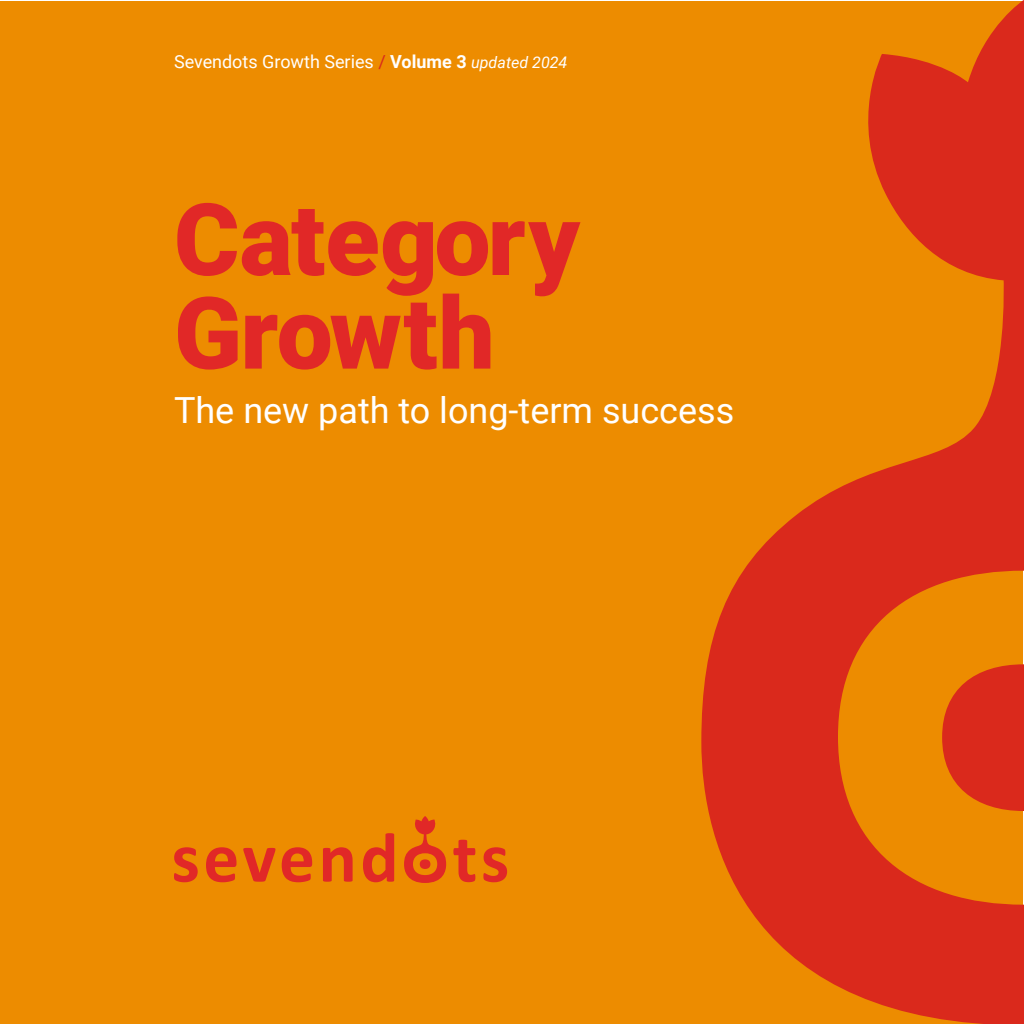
<style>
.page{position:relative;width:1024px;height:1024px;background:#fff}
.page>*{position:absolute;margin:0;border:0;box-sizing:border-box;transform-origin:0 0}
.t1{font:900 100px/93.6px "Roboto";letter-spacing:-.01em;color:#e12827}
.t2{font:36px "Roboto";color:#fff}
.t3{font:18px "Roboto";color:#fff}
.s1{color:#d9291c}
.s2{font-weight:700}
.s3{font-style:italic;font-size:16px}
</style>
<div class="page">
<div style="left:0;top:1px;width:1023px;height:1023px;background:#ed8c00"></div>
<svg style="left:701px;top:0;width:323px;height:1024px"></svg>
<svg style="left:404px;top:816px;width:42px;height:67px"></svg>
<svg style="left:174px;top:847px;width:24px;height:35px"></svg>
<svg style="left:206px;top:847px;width:30px;height:35px"></svg>
<svg style="left:243px;top:848px;width:32px;height:34px"></svg>
<svg style="left:282px;top:847px;width:30px;height:35px"></svg>
<svg style="left:323px;top:847px;width:30px;height:35px"></svg>
<svg style="left:363px;top:833px;width:31px;height:49px"></svg>
<svg style="left:453px;top:840px;width:22px;height:42px"></svg>
<svg style="left:483px;top:847px;width:24px;height:35px"></svg>
<p class="t3" style="left:174px;top:48px;width:395px">Sevendots Growth Series <span class="s1">/</span> <span class="s2">Volume 3</span> <span class="s3">updated 2024</span></p>
<h1 class="t1" style="left:174px;top:189px;width:408px">Category<br>Growth</h1>
<h2 class="t2" style="left:174px;top:385px;width:562px">The new path to long-term success</h2>
</div>
